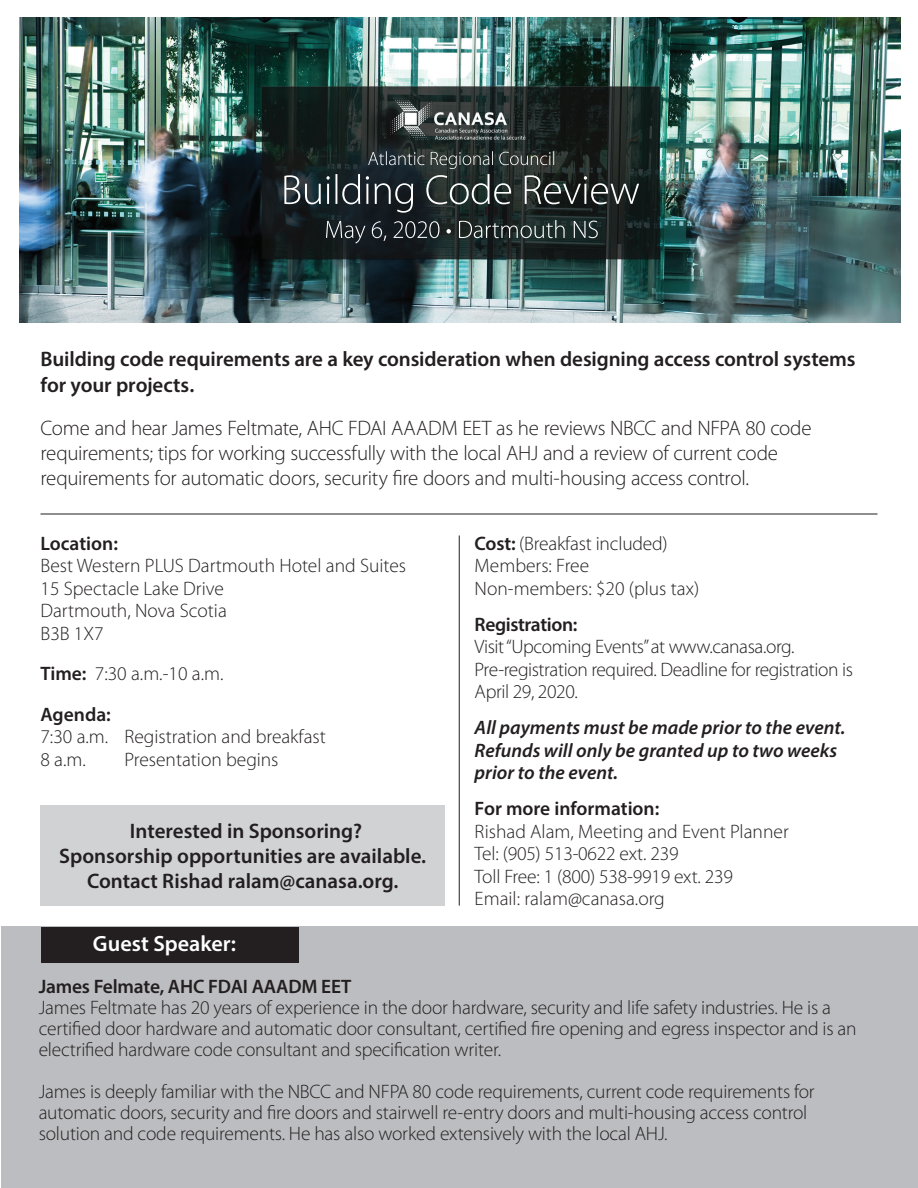
<style>
.page{position:relative;width:918px;height:1188px;background:#fff}
.page>*{position:absolute;margin:0;border:0;box-sizing:border-box;transform-origin:0 0}
.t1{font:600 22.2px "Myriad Pro";color:#fff}
.t2{font:300 21px/25.2px "Myriad Pro";letter-spacing:-.015em;color:#231f20}
.t3{font:600 21px/25.2px "Myriad Pro";letter-spacing:-.005em;color:#231f20;text-align:center}
.t4{font:300 19.5px/22.5px "Myriad Pro";letter-spacing:-.01em;color:#231f20}
.t5{font:italic 600 19.5px/22.5px "Myriad Pro";color:#231f20}
.t6{font:600 19.5px "Myriad Pro";letter-spacing:-.01em;color:#231f20}
.s1{font-weight:600}
</style>
<div class="page">
<div style="left:40px;top:805px;width:405px;height:101px;background:#d1d2d4"></div>
<div style="left:1px;top:927px;width:917px;height:261px;background:#bcbdc0"></div>
<div style="left:42px;top:927px;width:257px;height:36px;background:#231f20"></div>
<hr style="left:459px;top:536px;width:1px;height:370px;background:#231f20">
<img style="left:20px;top:17px;width:881px;height:305px">
<img style="left:326px;top:220px;width:272px;height:18px">
<img style="left:284px;top:174px;width:324px;height:30px">
<img style="left:368px;top:151px;width:186px;height:14px">
<hr style="left:40px;top:514px;width:838px;height:1px;background:#231f20">
<p class="t3" style="left:40px;top:346px;width:817px;text-align:left">Building code requirements are a key consideration when designing access control systems for your projects.</p>
<p class="t2" style="left:40px;top:415px;width:773px">Come and hear James Feltmate, AHC FDAI AAADM EET as he reviews NBCC and NFPA 80 code requirements; tips for working successfully with the local AHJ and a review of current code requirements for automatic doors, security fire doors and multi-housing access control.</p>
<p class="t6" style="left:41px;top:531px;width:79px">Location:</p>
<p class="t4" style="left:41px;top:554px;width:367px">Best Western PLUS Dartmouth Hotel and Suites<br>15 Spectacle Lake Drive<br>Dartmouth, Nova Scotia<br>B3B 1X7</p>
<p class="t4" style="left:41px;top:653px;width:184px;line-height:40.5px"><span class="s1">Time:</span> 7:30 a.m.-10 a.m.<br><span class="s1">Agenda:</span></p>
<p class="t4" style="left:40px;top:725px;width:287px">7:30 a.m. Registration and breakfast<br>8 a.m.</p>
<p class="t4" style="left:124px;top:748px;width:156px">Presentation begins</p>
<p class="t3" style="left:59px;top:818px;width:368px">Interested in Sponsoring?<br>Sponsorship opportunities are available.<br>Contact Rishad ralam@canasa.org.</p>
<p class="t1" style="left:93px;top:929px;width:145px">Guest Speaker:</p>
<p class="t4" style="left:475px;top:532px;width:226px"><span class="s1">Cost:</span> (Breakfast included)<br>Members: Free<br>Non-members: $20 (plus tax)</p>
<p class="t6" style="left:475px;top:612px;width:104px">Registration:</p>
<p class="t4" style="left:475px;top:635px;width:380px">Visit “Upcoming Events” at www.canasa.org.<br>Pre-registration required. Deadline for registration is<br>April 29, 2020.</p>
<p class="t5" style="left:475px;top:716px;width:372px">All payments must be made prior to the event.<br>Refunds will only be granted up to two weeks prior to the event.</p>
<p class="t6" style="left:475px;top:796px;width:186px">For more information:</p>
<p class="t4" style="left:475px;top:820px;width:316px">Rishad Alam, Meeting and Event Planner<br>Tel: (905) 513-0622 ext. 239<br>Toll Free: 1 (800) 538-9919 ext. 239<br>Email: ralam@canasa.org</p>
<p class="t6" style="left:39px;top:974px;width:314px">James Felmate, AHC FDAI AAADM EET</p>
<p class="t4" style="left:39px;top:997px;width:819px;line-height:21px">James Feltmate has 20 years of experience in the door hardware, security and life safety industries. He is a certified door hardware and automatic door consultant, certified fire opening and egress inspector and is an electrified hardware code consultant and specification writer.</p>
<p class="t4" style="left:39px;top:1081px;width:778px;line-height:21px">James is deeply familiar with the NBCC and NFPA 80 code requirements, current code requirements for automatic doors, security and fire doors and stairwell re-entry doors and multi-housing access control solution and code requirements. He has also worked extensively with the local AHJ.</p>
</div>
